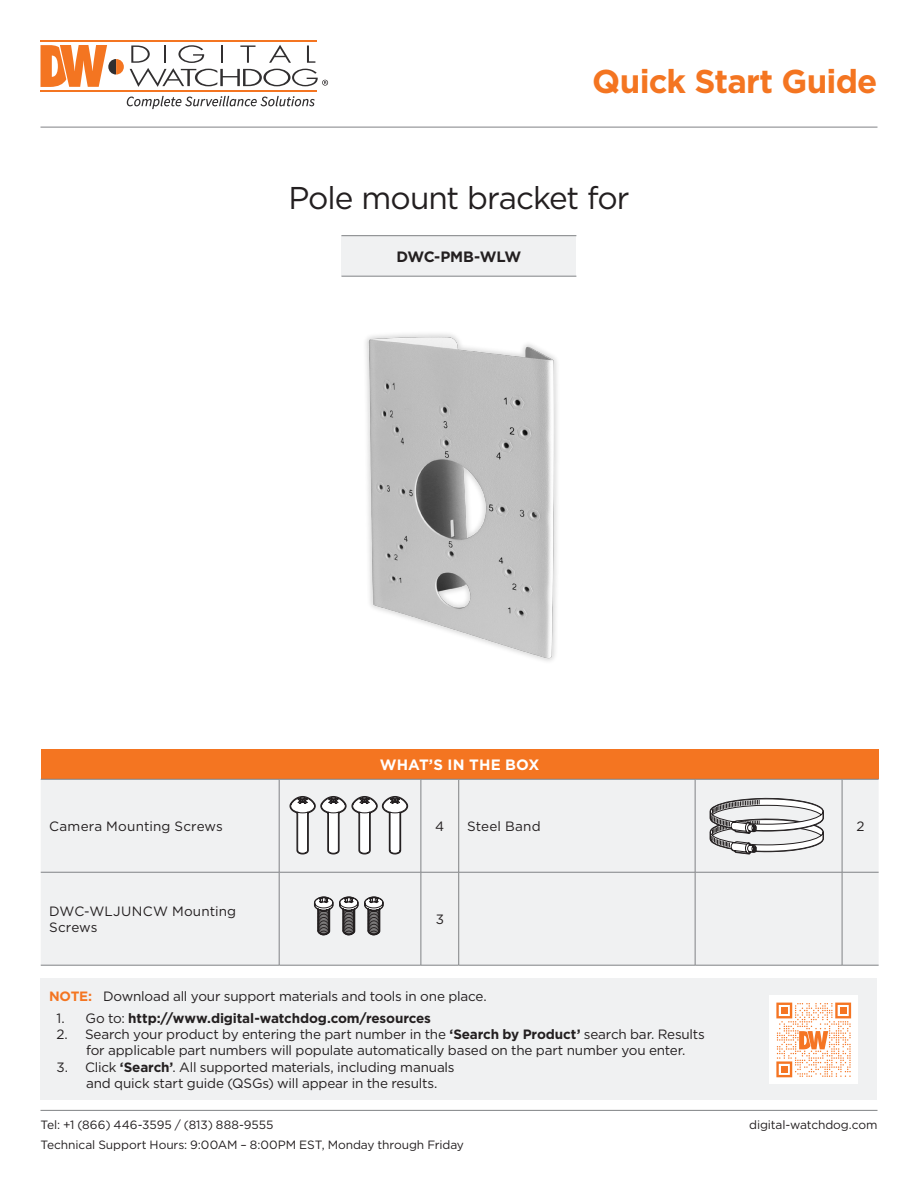
<style>
.page{position:relative;width:918px;height:1188px;background:#fff}
.page>*{position:absolute;margin:0;border:0;box-sizing:border-box;transform-origin:0 0}
.t1{font:700 33px "Gotham";letter-spacing:-.025em;color:#f47521}
.t2{font:31.5px "Gotham";letter-spacing:-.03em;color:#231f20}
.t3{font:700 15px "Gotham";letter-spacing:.005em;color:#fff}
.t4{font:700 15px "Gotham";letter-spacing:-.03em;color:#231f20}
.t5{font:13.5px "Gotham";letter-spacing:-.01em;color:#231f20}
.t6{font:700 13.5px "Gotham";letter-spacing:-.01em;color:#231f20}
.t7{font:13.5px/16.2px "Gotham";letter-spacing:.01em;color:#231f20}
.t8{font:13.5px "Gotham";letter-spacing:.015em;color:#231f20}
.t9{font:12px "Gotham";letter-spacing:-.005em;color:#231f20}
.s1{font-weight:700;color:#f47521}
.s2{font-weight:400}
.s3{font-weight:700}
</style>
<div class="page">
<div style="left:341px;top:236px;width:235px;height:40px;background:#f0f1f2"></div>
<hr style="left:341px;top:235px;width:235px;height:1px;background:#808285">
<hr style="left:341px;top:276px;width:235px;height:1px;background:#808285">
<hr style="left:40px;top:127px;width:837px;height:1px;background:#808285">
<svg style="left:127px;top:96px;width:188px;height:13px"></svg>
<svg style="left:41px;top:45px;width:83px;height:42px"></svg>
<hr style="left:40px;top:90px;width:277px;height:2px;background:#f47521">
<hr style="left:40px;top:40px;width:277px;height:2px;background:#f47521">
<svg style="left:130px;top:45px;width:198px;height:42px"></svg>
<hr style="left:40px;top:1110px;width:838px;height:1px;background:#808285">
<div style="left:40px;top:979px;width:838px;height:121px;background:#f0f1f2"></div>
<div style="left:770px;top:996px;width:88px;height:88px;background:#fff"></div>
<svg style="left:776px;top:1003px;width:75px;height:74px"></svg>
<div style="left:41px;top:750px;width:838px;height:29px;background:#f47521"></div>
<div style="left:41px;top:780px;width:838px;height:185px;background:#f0f1f2"></div>
<hr style="left:41px;top:779px;width:238px;height:1px;background:#808285">
<hr style="left:279px;top:779px;width:142px;height:1px;background:#808285">
<hr style="left:279px;top:780px;width:1px;height:92px;background:#808285">
<hr style="left:421px;top:779px;width:38px;height:1px;background:#808285">
<hr style="left:421px;top:780px;width:1px;height:92px;background:#808285">
<hr style="left:459px;top:779px;width:236px;height:1px;background:#808285">
<hr style="left:458px;top:780px;width:1px;height:92px;background:#808285">
<hr style="left:695px;top:779px;width:147px;height:1px;background:#808285">
<hr style="left:695px;top:780px;width:1px;height:92px;background:#808285">
<hr style="left:842px;top:779px;width:37px;height:1px;background:#808285">
<hr style="left:842px;top:780px;width:1px;height:92px;background:#808285">
<hr style="left:41px;top:872px;width:238px;height:1px;background:#808285">
<hr style="left:279px;top:872px;width:142px;height:1px;background:#808285">
<hr style="left:279px;top:872px;width:1px;height:93px;background:#808285">
<hr style="left:421px;top:872px;width:38px;height:1px;background:#808285">
<hr style="left:421px;top:872px;width:1px;height:93px;background:#808285">
<hr style="left:459px;top:872px;width:236px;height:1px;background:#808285">
<hr style="left:458px;top:872px;width:1px;height:93px;background:#808285">
<hr style="left:695px;top:872px;width:147px;height:1px;background:#808285">
<hr style="left:695px;top:872px;width:1px;height:93px;background:#808285">
<hr style="left:842px;top:872px;width:37px;height:1px;background:#808285">
<hr style="left:842px;top:872px;width:1px;height:93px;background:#808285">
<hr style="left:41px;top:965px;width:238px;height:1px;background:#808285">
<hr style="left:279px;top:965px;width:142px;height:1px;background:#808285">
<hr style="left:421px;top:965px;width:38px;height:1px;background:#808285">
<hr style="left:459px;top:965px;width:236px;height:1px;background:#808285">
<hr style="left:695px;top:965px;width:147px;height:1px;background:#808285">
<hr style="left:842px;top:965px;width:37px;height:1px;background:#808285">
<img style="left:365px;top:334px;width:192px;height:327px">
<svg style="left:709px;top:795px;width:116px;height:60px"></svg>
<svg style="left:313px;top:895px;width:72px;height:41px"></svg>
<svg style="left:288px;top:782px;width:121px;height:74px"></svg>
<p class="t1" style="left:592px;top:60px;width:287px">Quick Start Guide</p>
<p class="t2" style="left:288px;top:177px;width:343px">Pole mount bracket for</p>
<p class="t4" style="left:397px;top:247px;width:126px">DWC-PMB-WLW</p>
<p class="t3" style="left:380px;top:755px;width:161px">WHAT’S IN THE BOX</p>
<p class="t7" style="left:49px;top:818px;width:175px">Camera Mounting Screws</p>
<p class="t5" style="left:435px;top:818px;width:11px">4</p>
<p class="t8" style="left:467px;top:818px;width:75px">Steel Band</p>
<p class="t5" style="left:856px;top:818px;width:10px">2</p>
<p class="t7" style="left:49px;top:903px;width:189px">DWC-WLJUNCW Mounting<br>Screws</p>
<p class="t5" style="left:436px;top:911px;width:10px">3</p>
<p class="t5" style="left:49px;top:988px;width:439px"><span class="s1">NOTE:</span> Download all your support materials and tools in one place.</p>
<p class="t6" style="left:56px;top:1009px;width:376px"><span class="s2">1. Go to:</span> http://www.digital-watchdog.com/resources</p>
<p class="t5" style="left:56px;top:1026px;width:650px">2. Search your product by entering the part number in the <span class="s3">‘Search by Product’</span> search bar. Results</p>
<p class="t5" style="left:86px;top:1042px;width:601px">for applicable part numbers will populate automatically based on the part number you enter.</p>
<p class="t5" style="left:56px;top:1058px;width:400px">3. Click <span class="s3">‘Search’</span>. All supported materials, including manuals</p>
<p class="t5" style="left:86px;top:1074px;width:353px">and quick start guide (QSGs) will appear in the results.</p>
<p class="t9" style="left:40px;top:1117px;width:234px">Tel: +1 (866) 446-3595 / (813) 888-9555</p>
<p class="t9" style="left:40px;top:1137px;width:425px">Technical Support Hours: 9:00AM – 8:00PM EST, Monday through Friday</p>
<p class="t9" style="left:749px;top:1117px;width:130px">digital-watchdog.com</p>
</div>
